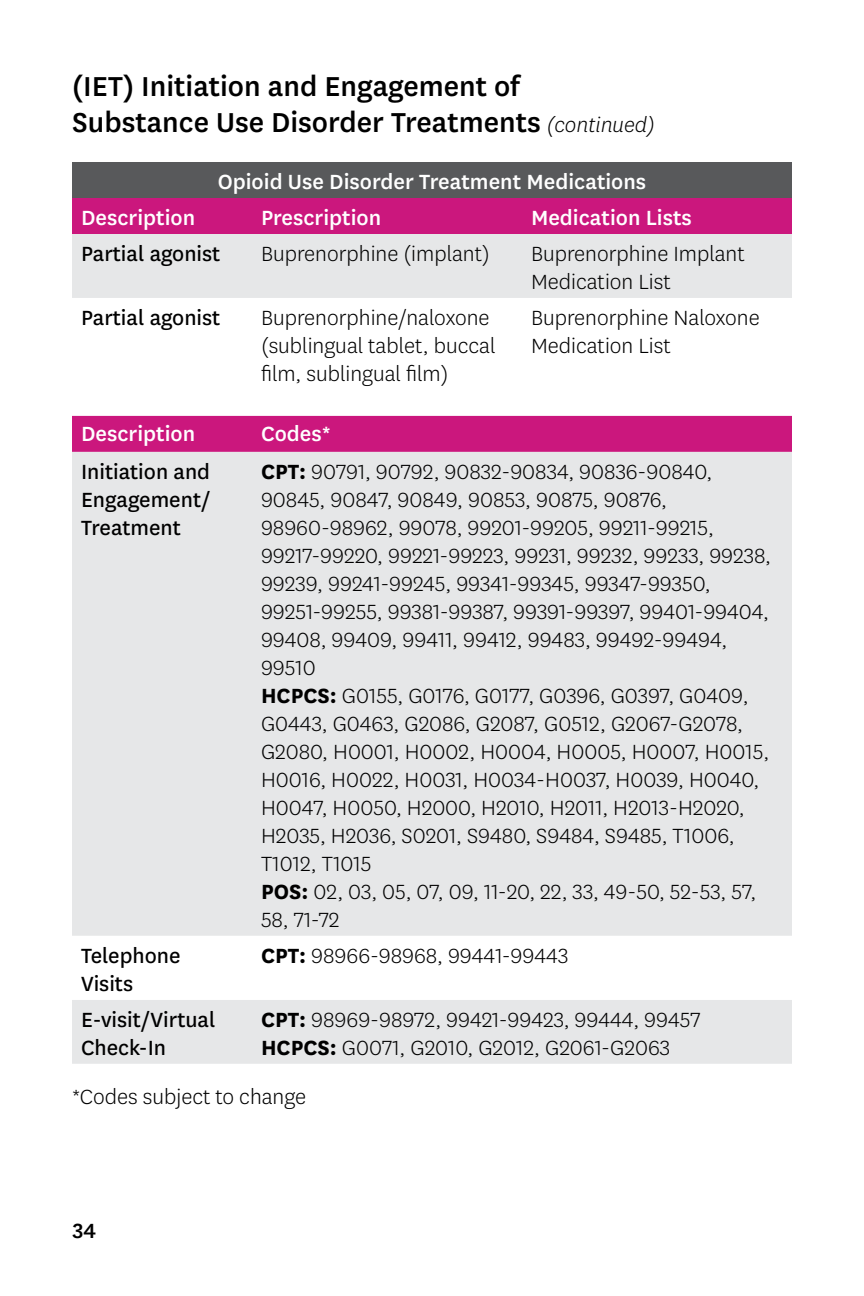
<style>
.page{position:relative;width:864px;height:1296px;background:#fff}
.page>*{position:absolute;margin:0;border:0;box-sizing:border-box;transform-origin:0 0}
.t1{font:500 32px/36px "Centene Sans";color:#000}
.t2{font:300 24px/28px "Centene Sans";color:#000}
.t3{font:24px/28px "Centene Sans";color:#000}
.t4{font:500 24px "Centene Sans";color:#fff}
.t5{font:500 24px "Centene Sans";color:#000}
.s1{font-weight:300;font-style:italic;font-size:24px}
.s2{font-weight:700}
</style>
<div class="page">
<div style="left:72px;top:162px;width:720px;height:36px;background:#58595b"></div>
<div style="left:72px;top:198px;width:720px;height:36px;background:#cb177d"></div>
<div style="left:72px;top:234px;width:720px;height:64px;background:#e6e7e8"></div>
<div style="left:72px;top:416px;width:720px;height:36px;background:#cb177d"></div>
<div style="left:72px;top:452px;width:720px;height:612px;background:#e6e7e8"></div>
<svg style="left:72px;top:936px;width:720px;height:64px"></svg>
<h1 class="t1" style="left:72px;top:66px;width:584px">(IET) Initiation and Engagement of<br>Substance Use Disorder Treatments <span class="s1">(continued)</span></h1>
<p class="t4" style="left:218px;top:165px;width:430px">Opioid Use Disorder Treatment Medications</p>
<p class="t4" style="left:81px;top:201px;width:116px">Description</p>
<p class="t4" style="left:261px;top:201px;width:122px">Prescription</p>
<p class="t4" style="left:531px;top:201px;width:162px">Medication Lists</p>
<p class="t3" style="left:81px;top:238px;width:141px">Partial agonist</p>
<p class="t2" style="left:261px;top:239px;width:230px">Buprenorphine (implant)</p>
<p class="t2" style="left:531px;top:239px;width:215px">Buprenorphine Implant<br>Medication List</p>
<p class="t3" style="left:81px;top:302px;width:141px">Partial agonist</p>
<p class="t2" style="left:261px;top:303px;width:236px">Buprenorphine/naloxone (sublingual tablet, buccal film, sublingual film)</p>
<p class="t2" style="left:531px;top:303px;width:230px">Buprenorphine Naloxone<br>Medication List</p>
<p class="t4" style="left:81px;top:417px;width:116px">Description</p>
<p class="t4" style="left:261px;top:417px;width:71px">Codes*</p>
<p class="t3" style="left:81px;top:456px;width:131px;text-align:justify">Initiation and Engagement/ Treatment</p>
<p class="t2" style="left:261px;top:457px;width:512px"><span class="s2">CPT:</span> 90791, 90792, 90832-90834, 90836-90840, 90845, 90847, 90849, 90853, 90875, 90876, 98960-98962, 99078, 99201-99205, 99211-99215, 99217-99220, 99221-99223, 99231, 99232, 99233, 99238, 99239, 99241-99245, 99341-99345, 99347-99350, 99251-99255, 99381-99387, 99391-99397, 99401-99404, 99408, 99409, 99411, 99412, 99483, 99492-99494, 99510<br><span class="s2">HCPCS:</span> G0155, G0176, G0177, G0396, G0397, G0409, G0443, G0463, G2086, G2087, G0512, G2067-G2078, G2080, H0001, H0002, H0004, H0005, H0007, H0015, H0016, H0022, H0031, H0034-H0037, H0039, H0040, H0047, H0050, H2000, H2010, H2011, H2013-H2020, H2035, H2036, S0201, S9480, S9484, S9485, T1006, T1012, T1015<br><span class="s2">POS:</span> 02, 03, 05, 07, 09, 11-20, 22, 33, 49-50, 52-53, 57, 58, 71-72</p>
<p class="t3" style="left:81px;top:940px;width:101px">Telephone<br>Visits</p>
<p class="t2" style="left:261px;top:941px;width:309px"><span class="s2">CPT:</span> 98966-98968, 99441-99443</p>
<p class="t3" style="left:81px;top:1004px;width:136px">E-visit/Virtual<br>Check-In</p>
<p class="t2" style="left:261px;top:1005px;width:441px"><span class="s2">CPT:</span> 98969-98972, 99421-99423, 99444, 99457<br><span class="s2">HCPCS:</span> G0071, G2010, G2012, G2061-G2063</p>
<p class="t2" style="left:72px;top:1082px;width:236px">*Codes subject to change</p>
<p class="t5" style="left:72px;top:1215px;width:25px">34</p>
</div>
